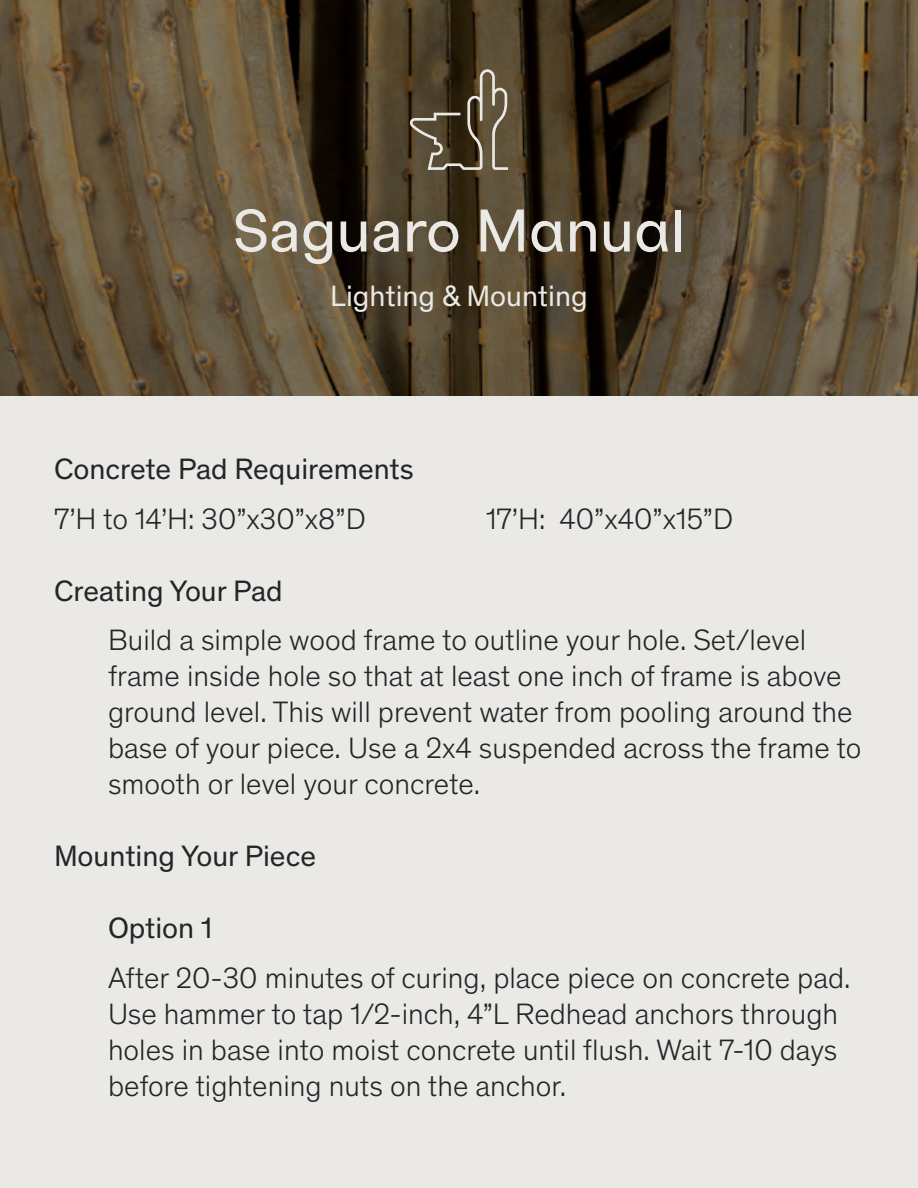
<style>
.page{position:relative;width:918px;height:1188px;background:#fff}
.page>*{position:absolute;margin:0;border:0;box-sizing:border-box;transform-origin:0 0}
.t1{font:60px "FT Polar";color:#eae9e5}
.t2{font:300 30px/36px "Theinhardt";color:#242529}
.t3{font:30px "Theinhardt";color:#242529}
.t4{font:30px "Theinhardt";color:#eae9e5}
</style>
<div class="page">
<div style="left:0;top:396px;width:918px;height:792px;background:#eae9e5"></div>
<svg style="left:0;top:0;width:918px;height:396px;background:#554731"></svg>
<svg style="left:410px;top:69px;width:98px;height:101px;background:#5e533f"></svg>
<h1 class="t1" style="left:233px;top:186px;width:454px">Saguaro Manual</h1>
<p class="t4" style="left:330px;top:274px;width:259px">Lighting &amp; Mounting</p>
<p class="t3" style="left:54px;top:448px;width:361px">Concrete Pad Requirements</p>
<p class="t2" style="left:54px;top:499px;width:313px">7’H to 14’H: 30”x30”x8”D</p>
<p class="t2" style="left:486px;top:499px;width:249px">17’H: 40”x40”x15”D</p>
<p class="t3" style="left:54px;top:570px;width:230px">Creating Your Pad</p>
<p class="t2" style="left:108px;top:621px;width:755px">Build a simple wood frame to outline your hole. Set/level frame inside hole so that at least one inch of frame is above ground level. This will prevent water from pooling around the base of your piece. Use a 2x4 suspended across the frame to smooth or level your concrete.</p>
<p class="t3" style="left:54px;top:835px;width:264px">Mounting Your Piece</p>
<p class="t3" style="left:108px;top:907px;width:106px">Option 1</p>
<p class="t2" style="left:108px;top:958px;width:744px">After 20-30 minutes of curing, place piece on concrete pad.<br>Use hammer to tap 1/2-inch, 4”L Redhead anchors through holes in base into moist concrete until flush. Wait 7-10 days before tightening nuts on the anchor.</p>
</div>
